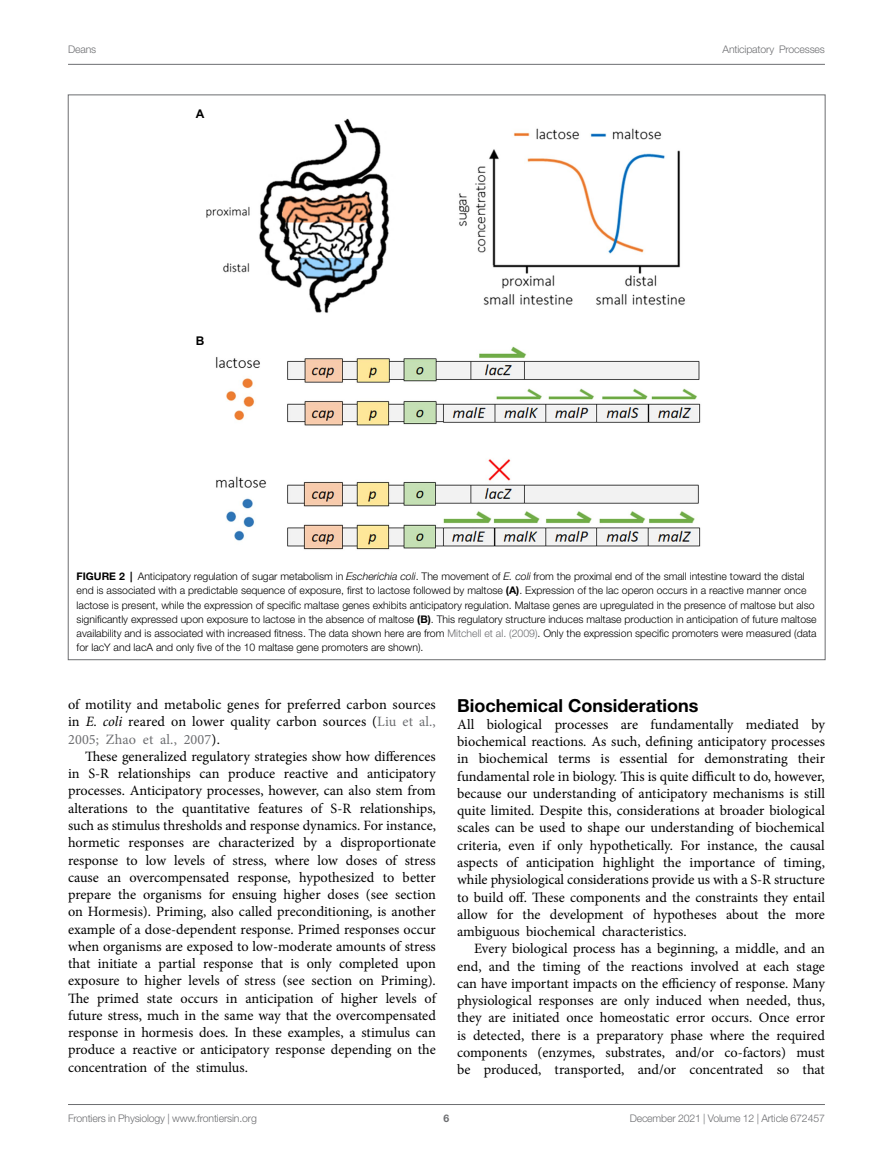
<style>
.page{position:relative;width:893px;height:1170px;background:#fff}
.page>*{position:absolute;margin:0;border:0;box-sizing:border-box;transform-origin:0 0}
.HEAD_2{font:700 18px "Helvetica Neue LT Std";color:#000}
.TEXT{font:14.25px/17.2px "Minion Pro";color:#000;text-align:justify}
.TEXT_FLUSH{font:14.25px/17.2px "Minion Pro";color:#000;text-align:justify}
.t1{font:700 12px "Arial";color:#000}
.FIG_LEG{font:300 10.5px/14.2px "Helvetica Neue LT Std";color:#000}
.t2{font:300 10.5px "Helvetica Neue LT Std";letter-spacing:-.015em;color:#6d6e71}
.t3{font:700 10.5px "Helvetica Neue LT Std";color:#6d6e71}
.s1{font-weight:700}
.s2{font-style:italic}
.s3{color:#6d6e71}
</style>
<div class="page">
<hr style="left:68px;top:64px;width:757px;height:1px;background:#6d6e71">
<hr style="left:68px;top:1104px;width:757px;height:1px;background:#6d6e71">
<img style="left:206px;top:118px;width:495px;height:432px">
<p class="t2" style="left:68px;top:42px;width:30px">Deans</p>
<p class="t2" style="left:722px;top:42px;width:104px">Anticipatory Processes</p>
<p class="t1" style="left:196px;top:105px;width:10px">A</p>
<p class="t1" style="left:196px;top:332px;width:10px">B</p>
<p class="FIG_LEG" style="left:77px;top:569px;width:742px"><span class="s1">FIGURE 2 |</span> Anticipatory regulation of sugar metabolism in <span class="s2">Escherichia coli</span>. The movement of <span class="s2">E. coli</span> from the proximal end of the small intestine toward the distal end is associated with a predictable sequence of exposure, first to lactose followed by maltose <span class="s1">(A)</span>. Expression of the lac operon occurs in a reactive manner once lactose is present, while the expression of specific maltase genes exhibits anticipatory regulation. Maltase genes are upregulated in the presence of maltose but also significantly expressed upon exposure to lactose in the absence of maltose <span class="s1">(B)</span>. This regulatory structure induces maltase production in anticipation of future maltose availability and is associated with increased fitness. The data shown here are from <span class="s3">Mitchell et al. (2009)</span>. Only the expression specific promoters were measured (data for lacY and lacA and only five of the 10 maltase gene promoters are shown).</p>
<p class="TEXT" style="left:68px;top:696px;width:369px">of motility and metabolic genes for preferred carbon sources in <span class="s2">E. coli</span> reared on lower quality carbon sources (<span class="s3">Liu et al., 2005; Zhao et al., 2007</span>).</p>
<p class="TEXT" style="left:68px;top:747px;width:369px;text-indent:17px">These generalized regulatory strategies show how differences in S-R relationships can produce reactive and anticipatory processes. Anticipatory processes, however, can also stem from alterations to the quantitative features of S-R relationships, such as stimulus thresholds and response dynamics. For instance, hormetic responses are characterized by a disproportionate response to low levels of stress, where low doses of stress cause an overcompensated response, hypothesized to better prepare the organisms for ensuing higher doses (see section on Hormesis). Priming, also called preconditioning, is another example of a dose-dependent response. Primed responses occur when organisms are exposed to low-moderate amounts of stress that initiate a partial response that is only completed upon exposure to higher levels of stress (see section on Priming).<br>The primed state occurs in anticipation of higher levels of future stress, much in the same way that the overcompensated response in hormesis does. In these examples, a stimulus can produce a reactive or anticipatory response depending on the concentration of the stimulus.</p>
<p class="HEAD_2" style="left:457px;top:694px;width:243px">Biochemical Considerations</p>
<p class="TEXT_FLUSH" style="left:457px;top:715px;width:369px">All biological processes are fundamentally mediated by biochemical reactions. As such, defining anticipatory processes in biochemical terms is essential for demonstrating their fundamental role in biology. This is quite difficult to do, however, because our understanding of anticipatory mechanisms is still quite limited. Despite this, considerations at broader biological scales can be used to shape our understanding of biochemical criteria, even if only hypothetically. For instance, the causal aspects of anticipation highlight the importance of timing, while physiological considerations provide us with a S-R structure to build off. These components and the constraints they entail allow for the development of hypotheses about the more ambiguous biochemical characteristics.</p>
<p class="TEXT" style="left:457px;top:940px;width:369px;text-indent:17px">Every biological process has a beginning, a middle, and an end, and the timing of the reactions involved at each stage can have important impacts on the efficiency of response. Many physiological responses are only induced when needed, thus, they are initiated once homeostatic error occurs. Once error is detected, there is a preparatory phase where the required components (enzymes, substrates, and/or co-factors) must be produced, transported, and/or concentrated so that</p>
<p class="t2" style="left:68px;top:1111px;width:190px">Frontiers in Physiology | www.frontiersin.org</p>
<p class="t3" style="left:444px;top:1111px;width:7px">6</p>
<p class="t2" style="left:630px;top:1111px;width:197px">December 2021 | Volume 12 | Article 672457</p>
</div>
